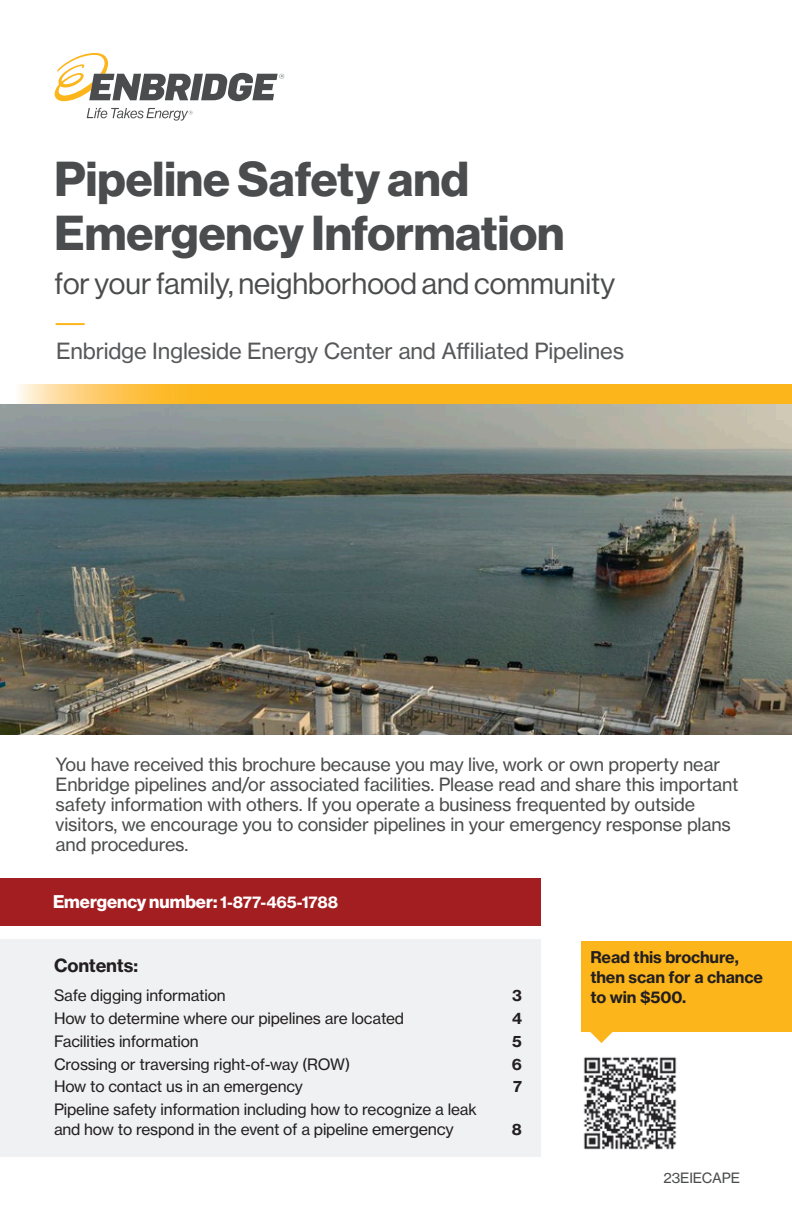
<style>
.page{position:relative;width:792px;height:1224px;background:#fff}
.page>*{position:absolute;margin:0;border:0;box-sizing:border-box;transform-origin:0 0}
.page_heading{font:48px/53.6px "N Haas Grotesk DS Pro 75 Bd";color:#4b4c4d}
.page_heading-2{font:30px "N Haas Grotesk DS Pro 55 Rg";color:#4b4c4d}
.body_copy{font:22px "N Haas Grotesk TX Pro 55 Rg";letter-spacing:-.01em;color:#57585a}
.body_copy-2{font:18px/20px "N Haas Grotesk TX Pro 55 Rg";letter-spacing:-.01em;color:#4b4c4d}
.page_heading-3{font:18px "N Haas Grotesk DS Pro 75 Bd";color:#fff}
.subhead{font:18px "N Haas Grotesk TX Pro 75 Bd";letter-spacing:-.01em;color:#231f20}
.body_copy-3{font:16px/20px "N Haas Grotesk TX Pro 75 Bd";letter-spacing:-.01em;color:#231f20}
.bullets{font:15.6px/20px "N Haas Grotesk TX Pro 55 Rg";letter-spacing:-.01em;color:#231f20}
.bullets-2{font:15.6px "N Haas Grotesk TX Pro 75 Bd";color:#231f20}
.body_copy-4{font:14px "N Haas Grotesk TX Pro 55 Rg";letter-spacing:-.01em;color:#4b4c4d}
.s1{font-family:"N Haas Grotesk TX Pro 75 Bd";font-size:16px}
.s2{font-size:16px}
</style>
<div class="page">
<svg style="left:590px;top:1032px;width:23px;height:11px"></svg>
<div style="left:581px;top:942px;width:210px;height:90px;background:#fcb61c"></div>
<div style="left:774px;top:942px;width:18px;height:90px;background:#fcb61c"></div>
<img style="left:1px;top:404px;width:791px;height:330px">
<svg style="left:18px;top:385px;width:774px;height:19px;background:#fcbb2e"></svg>
<img style="left:583px;top:1057px;width:94px;height:93px">
<svg style="left:55px;top:323px;width:30px;height:3px"></svg>
<svg style="left:55px;top:53px;width:229px;height:48px"></svg>
<svg style="left:87px;top:108px;width:106px;height:13px"></svg>
<div style="left:0;top:940px;width:540px;height:217px;background:#f0f1f2"></div>
<hr style="left:56px;top:323px;width:29px;height:2px;background:#fcb61c">
<div style="left:0;top:879px;width:540px;height:47px;background:#a31e21"></div>
<p class="page_heading" style="left:55px;top:153px;width:511px">Pipeline Safety and<br>Emergency Information</p>
<p class="page_heading-2" style="left:55px;top:267px;width:562px">for your family, neighborhood and community</p>
<p class="body_copy" style="left:56px;top:338px;width:570px">Enbridge Ingleside Energy Center and Affiliated Pipelines</p>
<p class="body_copy-2" style="left:56px;top:754px;width:684px">You have received this brochure because you may live, work or own property near Enbridge pipelines and/or associated facilities. Please read and share this important safety information with others. If you operate a business frequented by outside visitors, we encourage you to consider pipelines in your emergency response plans and procedures.</p>
<p class="page_heading-3" style="left:53px;top:891px;width:287px">Emergency number: <span class="s1">1-877-465-1788</span></p>
<p class="subhead" style="left:54px;top:954px;width:86px">Contents:</p>
<p class="bullets" style="left:54px;top:985px;width:173px">Safe digging information</p>
<p class="bullets-2" style="left:512px;top:985px;width:11px">3</p>
<p class="bullets" style="left:54px;top:1008px;width:352px">How to determine where our pipelines are located</p>
<p class="bullets-2" style="left:512px;top:1008px;width:12px">4</p>
<p class="bullets" style="left:54px;top:1031px;width:146px">Facilities information</p>
<p class="bullets-2" style="left:512px;top:1031px;width:11px">5</p>
<p class="bullets" style="left:54px;top:1054px;width:298px">Crossing or traversing right-of-way (ROW)</p>
<p class="bullets-2" style="left:512px;top:1054px;width:12px">6</p>
<p class="bullets" style="left:54px;top:1077px;width:250px">How to contact us in an emergency</p>
<p class="bullets-2" style="left:513px;top:1077px;width:10px">7</p>
<p class="bullets" style="left:54px;top:1100px;width:424px">Pipeline safety information including how to recognize a leak and how to respond in the event of a pipeline <span class="s2">emergency</span></p>
<p class="bullets-2" style="left:512px;top:1120px;width:12px">8</p>
<p class="body_copy-3" style="left:590px;top:947px;width:174px">Read this brochure, then scan for a chance to win $500.</p>
<p class="body_copy-4" style="left:664px;top:1169px;width:78px">23EIECAPE</p>
</div>
